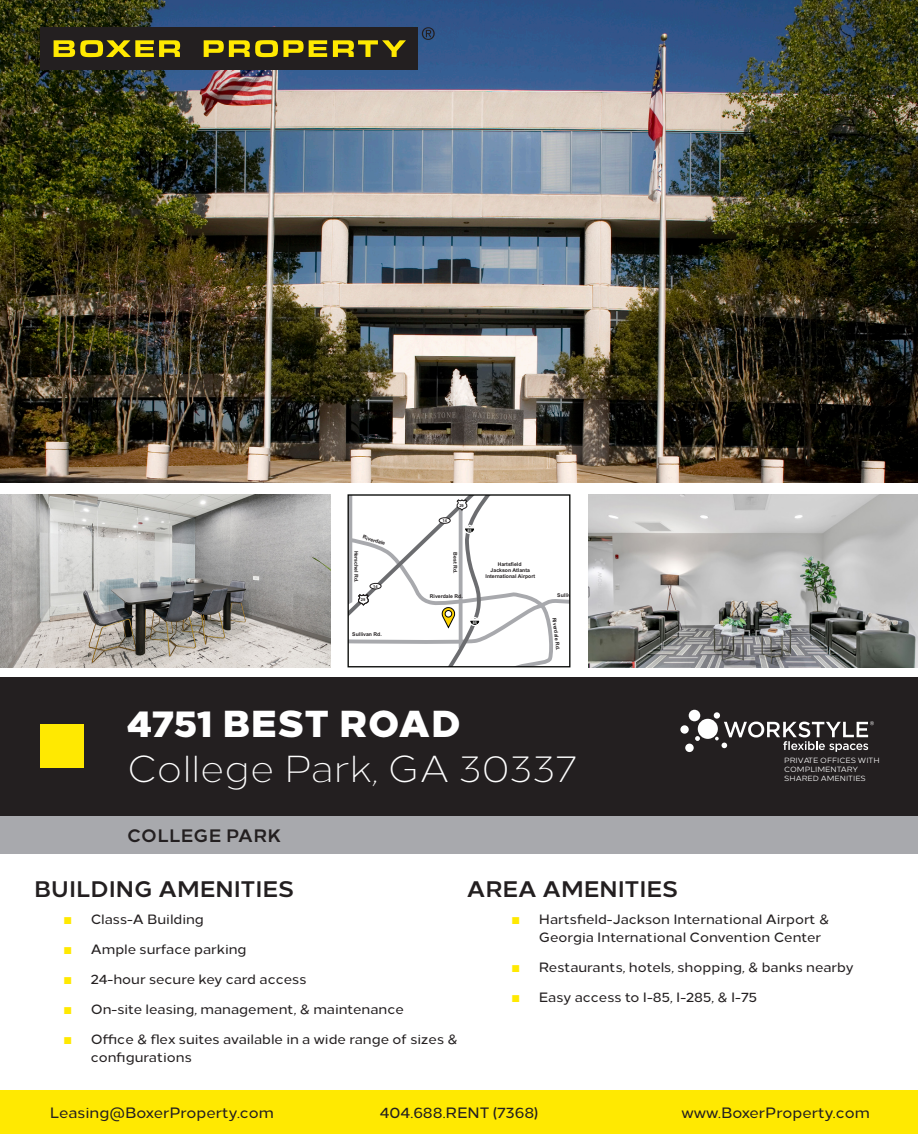
<style>
.page{position:relative;width:918px;height:1134px;background:#fff}
.page>*{position:absolute;margin:0;border:0;box-sizing:border-box;transform-origin:0 0}
.t1{font:300 37.5px "Loew";color:#fff}
.t2{font:800 37.5px "Loew";letter-spacing:.02em;color:#fff}
.t3{font:700 22.5px "Loew";color:#231f20}
.t4{font:700 18px "Loew";letter-spacing:.02em;color:#231f20}
.t5{font:500 15px "Loew";color:#231f20}
.t6{font:500 13.5px/18px "Loew";color:#231f20}
.t7{font:7.5px/9px "Loew";color:#fff}
.t8{font:700 5.1px/6.1px "Arial";color:#231f20;text-align:center}
.t9{font:700 4.05px "Arial";color:#231f20}
.t10{font:700 3.75px "Arial";color:#fff}
.s1{font-family:"Proxima Nova";font-weight:400;font-size:12px;color:#ffe901}
</style>
<div class="page">
<img style="left:0;top:494px;width:330px;height:173px">
<div style="left:0;top:1091px;width:918px;height:43px;background:#ffe901"></div>
<img style="left:0;top:0;width:918px;height:482px">
<div style="left:0;top:816px;width:918px;height:37px;background:#a8a9ad"></div>
<div style="left:0;top:678px;width:918px;height:138px;background:#231f20"></div>
<div style="left:40px;top:724px;width:44px;height:44px;background:#ffe901"></div>
<svg style="left:350px;top:496px;width:218px;height:169px"></svg>
<div style="left:348px;top:494px;width:222px;height:173px;border:1px solid #040503"></div>
<img style="left:589px;top:494px;width:329px;height:173px">
<div style="left:41px;top:28px;width:377px;height:42px;background:#231f20"></div>
<svg style="left:54px;top:40px;width:126px;height:17px"></svg>
<svg style="left:204px;top:40px;width:123px;height:17px"></svg>
<svg style="left:333px;top:40px;width:73px;height:17px"></svg>
<svg style="left:422px;top:27px;width:13px;height:13px"></svg>
<div style="left:698px;top:719px;width:20px;height:20px;background:#fff;border-radius:50%"></div>
<div style="left:689px;top:710px;width:11px;height:11px;background:#fff;border-radius:50%"></div>
<div style="left:680px;top:725px;width:9px;height:9px;background:#fff;border-radius:50%"></div>
<div style="left:685px;top:744px;width:9px;height:8px;background:#fff;border-radius:50%"></div>
<svg style="left:695px;top:736px;width:5px;height:5px"></svg>
<div style="left:714px;top:712px;width:6px;height:7px;background:#fff;border-radius:50%"></div>
<svg style="left:715px;top:721px;width:159px;height:31px"></svg>
<p class="t8" style="left:364px;top:534px;width:25px;rotate:17deg">Riverdale</p>
<p class="t9" style="left:442px;top:518px;width:6px">14</p>
<p class="t9" style="left:459px;top:502px;width:6px">29</p>
<p class="t10" style="left:468px;top:528px;width:6px">85</p>
<p class="t8" style="left:359px;top:551px;width:33px;rotate:90deg">Herschel Rd.</p>
<p class="t8" style="left:486px;top:561px;width:51px">Hartsfield<br>Jackson Atlanta<br>International Airport</p>
<p class="t8" style="left:458px;top:552px;width:22px;rotate:90deg">Best Rd.</p>
<p class="t9" style="left:361px;top:597px;width:6px">29</p>
<p class="t9" style="left:373px;top:583px;width:6px">14</p>
<p class="t8" style="left:352px;top:632px;width:31px">Sullivan Rd.</p>
<p class="t8" style="left:430px;top:594px;width:35px">Riverdale Rd.</p>
<p class="t10" style="left:473px;top:620px;width:6px">85</p>
<p class="t8" style="left:557px;top:592px;width:31px">Sullivan Rd.</p>
<p class="t8" style="left:557px;top:617px;width:35px;rotate:83deg">Riverdale Rd.</p>
<p class="t2" style="left:127px;top:692px;width:336px">4751 BEST ROAD</p>
<p class="t1" style="left:127px;top:741px;width:451px">College Park, GA 30337</p>
<p class="t4" style="left:127px;top:821px;width:156px">COLLEGE PARK</p>
<p class="t3" style="left:34px;top:871px;width:262px">BUILDING AMENITIES</p>
<p class="t3" style="left:467px;top:871px;width:213px">AREA AMENITIES</p>
<p class="t7" style="left:784px;top:755px;width:97px">PRIVATE OFFICES WITH<br>COMPLIMENTARY<br>SHARED AMENITIES</p>
<p class="t6" style="left:64px;top:909px;width:142px"><span class="s1">■</span> Class-A Building</p>
<p class="t6" style="left:64px;top:939px;width:184px"><span class="s1">■</span> Ample surface parking</p>
<p class="t6" style="left:64px;top:969px;width:244px"><span class="s1">■</span> 24-hour secure key card access</p>
<p class="t6" style="left:64px;top:999px;width:342px"><span class="s1">■</span> On-site leasing, management, &amp; maintenance</p>
<p class="t6" style="left:91px;top:1029px;width:369px;text-indent:-27px"><span class="s1">■</span> Office &amp; flex suites available in a wide range of sizes &amp; configurations</p>
<p class="t6" style="left:539px;top:909px;width:292px;text-indent:-27px"><span class="s1">■</span> Hartsfield-Jackson International Airport &amp;<br>Georgia International Convention Center</p>
<p class="t6" style="left:512px;top:957px;width:343px"><span class="s1">■</span> Restaurants, hotels, shopping, &amp; banks nearby</p>
<p class="t6" style="left:512px;top:987px;width:247px"><span class="s1">■</span> Easy access to I-85, I-285, &amp; I-75</p>
<p class="t5" style="left:50px;top:1101px;width:226px">Leasing@BoxerProperty.com</p>
<p class="t5" style="left:380px;top:1101px;width:160px">404.688.RENT (7368)</p>
<p class="t5" style="left:681px;top:1101px;width:190px">www.BoxerProperty.com</p>
</div>
